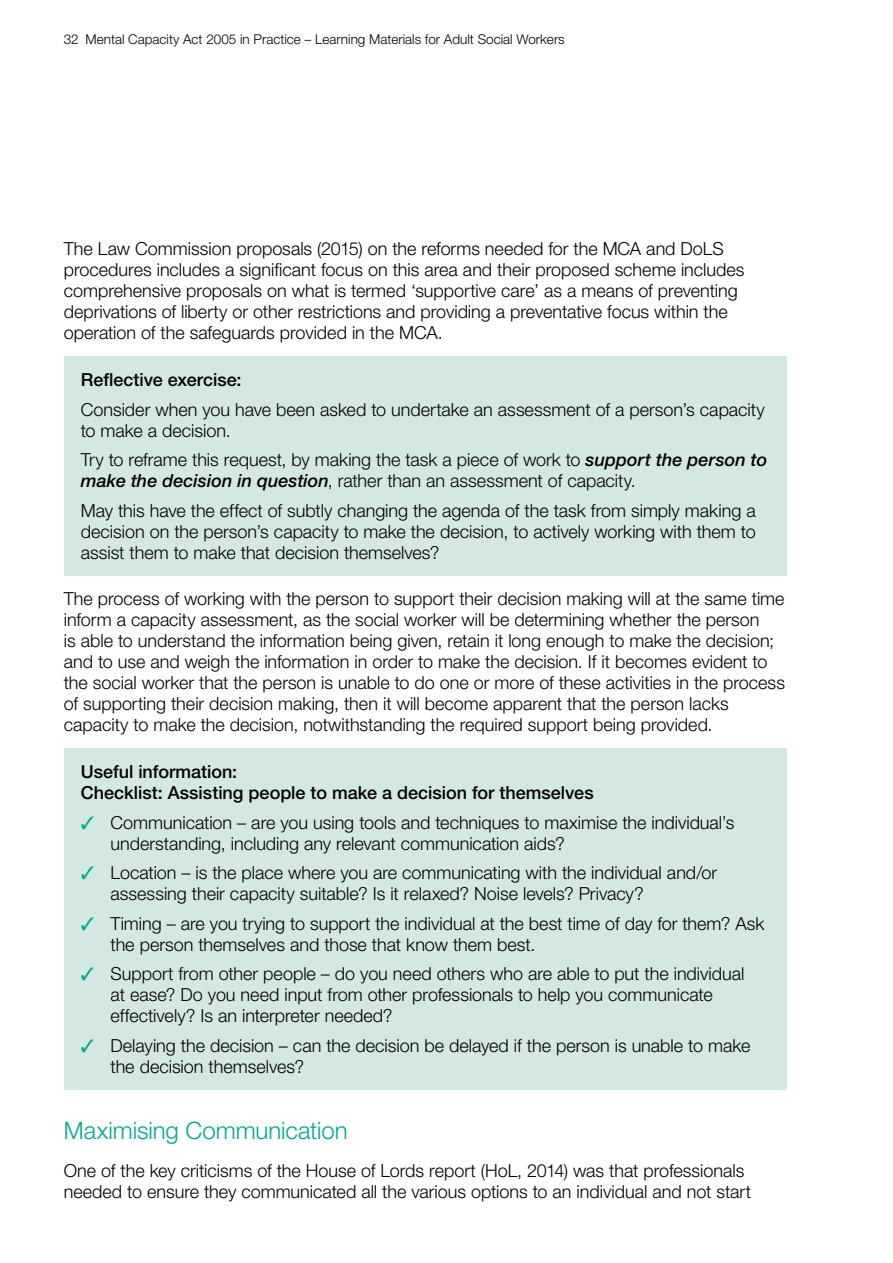
<style>
.page{position:relative;width:893px;height:1263px;background:#fff}
.page>*{position:absolute;margin:0;border:0;box-sizing:border-box;transform-origin:0 0}
.B_Heading{font:300 24px "Helvetica Neue LT Std";letter-spacing:-.005em;color:#00a98f}
.Body_No_Numbers{font:300 18px/21px "Helvetica Neue LT Std";color:#000}
.t1{font:500 18px/21px "Helvetica Neue LT Std";color:#000}
.t2{font:300 13.5px "Helvetica Neue LT Std";color:#000}
.s1{font-weight:500}
.s2{font-weight:500;font-style:italic}
.s3{color:#00a98f}
</style>
<div class="page">
<div style="left:64px;top:356px;width:723px;height:220px;background:#d3e8e3"></div>
<div style="left:64px;top:748px;width:723px;height:341px;background:#d3e8e3"></div>
<p class="t2" style="left:64px;top:31px;width:502px">32 Mental Capacity Act 2005 in Practice – Learning Materials for Adult Social Workers</p>
<p class="Body_No_Numbers" style="left:64px;top:238px;width:682px">The Law Commission proposals (2015) on the reforms needed for the MCA and DoLS procedures includes a significant focus on this area and their proposed scheme includes comprehensive proposals on what is termed ‘supportive care’ as a means of preventing deprivations of liberty or other restrictions and providing a preventative focus within the operation of the safeguards provided in the MCA.</p>
<p class="Body_No_Numbers" style="left:81px;top:365px;width:685px;line-height:29.5px"><span class="s1">Reflective exercise:<br></span>Consider when you have been asked to undertake an assessment of a person’s capacity</p>
<p class="Body_No_Numbers" style="left:81px;top:415px;width:688px;line-height:29.5px">to make a decision.<br>Try to reframe this request, by making the task a piece of work to <span class="s2">support the person to</span></p>
<p class="Body_No_Numbers" style="left:81px;top:466px;width:676px;line-height:29.5px"><span class="s2">make the decision in question</span>, rather than an assessment of capacity.<br>May this have the effect of subtly changing the agenda of the task from simply making a</p>
<p class="Body_No_Numbers" style="left:81px;top:520px;width:676px">decision on the person’s capacity to make the decision, to actively working with them to assist them to make that decision themselves?</p>
<p class="Body_No_Numbers" style="left:64px;top:588px;width:723px">The process of working with the person to support their decision making will at the same time inform a capacity assessment, as the social worker will be determining whether the person<br>is able to understand the information being given, retain it long enough to make the decision; and to use and weigh the information in order to make the decision. If it becomes evident to the social worker that the person is unable to do one or more of these activities in the process of supporting their decision making, then it will become apparent that the person lacks capacity to make the decision, notwithstanding the required support being provided.</p>
<p class="t1" style="left:81px;top:761px;width:514px">Useful information:<br>Checklist: Assisting people to make a decision for themselves</p>
<p class="Body_No_Numbers" style="left:111px;top:811px;width:625px;text-indent:-30px"><span class="s3">✓</span> Communication – are you using tools and techniques to maximise the individual’s understanding, including any relevant communication aids?</p>
<p class="Body_No_Numbers" style="left:111px;top:862px;width:608px;text-indent:-30px"><span class="s3">✓</span> Location – is the place where you are communicating with the individual and/or assessing their capacity suitable? Is it relaxed? Noise levels? Privacy?</p>
<p class="Body_No_Numbers" style="left:111px;top:912px;width:655px;text-indent:-30px"><span class="s3">✓</span> Timing – are you trying to support the individual at the best time of day for them? Ask the person themselves and those that know them best.</p>
<p class="Body_No_Numbers" style="left:111px;top:963px;width:635px;text-indent:-30px"><span class="s3">✓</span> Support from other people – do you need others who are able to put the individual at ease? Do you need input from other professionals to help you communicate effectively? Is an interpreter needed?</p>
<p class="Body_No_Numbers" style="left:111px;top:1034px;width:641px;text-indent:-30px"><span class="s3">✓</span> Delaying the decision – can the decision be delayed if the person is unable to make the decision themselves?</p>
<h2 class="B_Heading" style="left:64px;top:1116px;width:285px">Maximising Communication</h2>
<p class="Body_No_Numbers" style="left:64px;top:1160px;width:689px">One of the key criticisms of the House of Lords report (HoL, 2014) was that professionals needed to ensure they communicated all the various options to an individual and not start</p>
</div>
